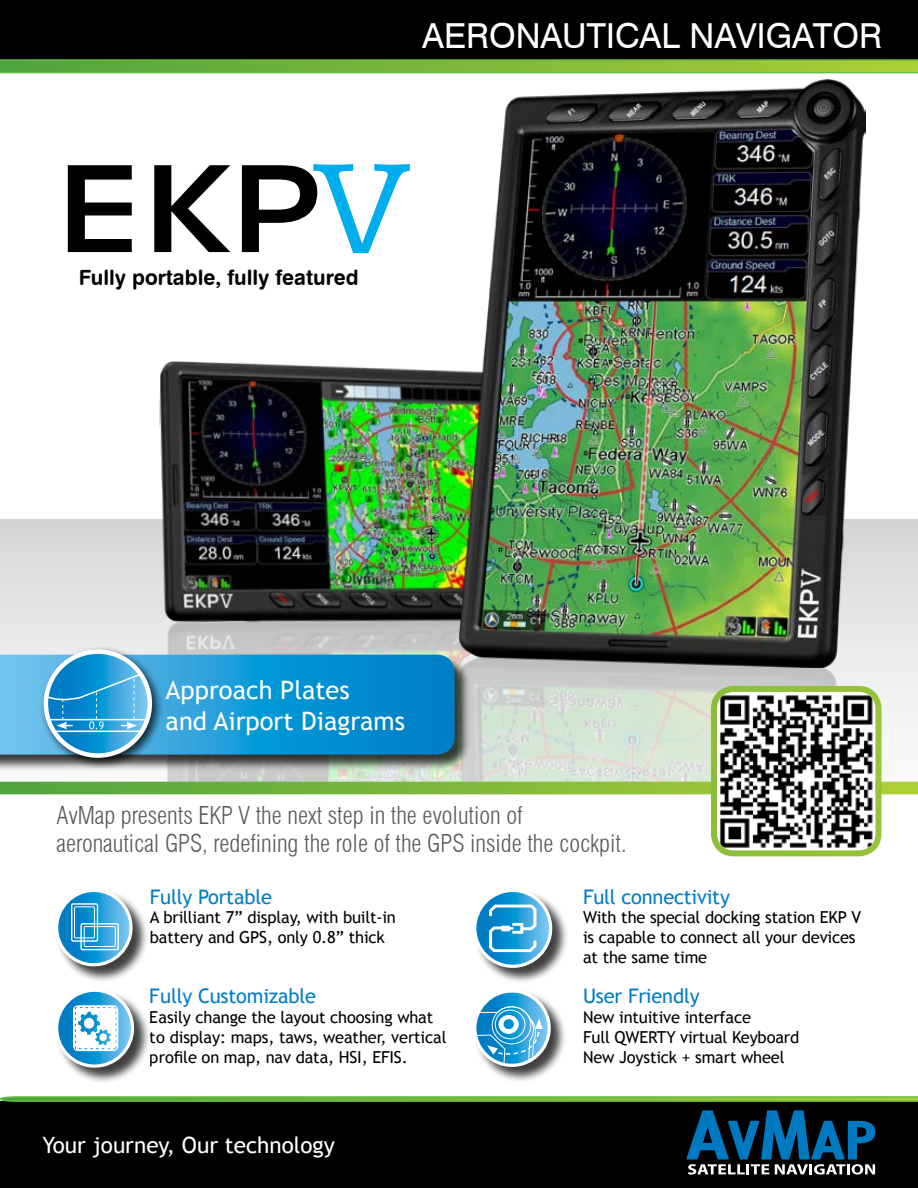
<style>
.page{position:relative;width:918px;height:1188px;background:#fff}
.page>*{position:absolute;margin:0;border:0;box-sizing:border-box;transform-origin:0 0}
.t1{font:34.5px "Swiss 721 BT";color:#fff}
.t2{font:25.5px/31.5px "Trebuchet MS";color:#fff}
.t3{font:300 condensed 24px/28.8px "Swiss 721 BT";color:#58595b}
.t4{font:22.5px "Trebuchet MS";color:#fff}
.t5{font:21px "Swiss 721 BT Bold Rounded";color:#000}
.t6{font:20.1px "Trebuchet MS";letter-spacing:-.01em;color:#007dc5}
.t7{font:16.5px/19.8px "Trebuchet MS";letter-spacing:-.01em;color:#000}
</style>
<div class="page">
<svg style="left:0;top:520px;width:918px;height:262px;background:#e2e3e4"></svg>
<img style="left:159px;top:628px;width:300px;height:154px">
<img style="left:428px;top:644px;width:439px;height:138px">
<div style="left:0;top:0;width:918px;height:66px;background:#000"></div>
<img style="left:156px;top:361px;width:303px;height:267px">
<img style="left:459px;top:79px;width:407px;height:589px">
<svg style="left:0;top:59px;width:918px;height:15px;background:#7cb843"></svg>
<svg style="left:0;top:782px;width:918px;height:12px;background:#77b53b"></svg>
<div style="left:0;top:1102px;width:918px;height:86px;background:#000"></div>
<svg style="left:0;top:1096px;width:918px;height:6px;background:#74b844"></svg>
<div style="left:473px;top:990px;width:100px;height:100px;background:#000;opacity:.75"></div>
<svg style="left:475px;top:991px;width:74px;height:74px"></svg>
<svg style="left:475px;top:1006px;width:68px;height:59px"></svg>
<div style="left:473px;top:989px;width:78px;height:78px;border:3px solid #fff;border-radius:50%"></div>
<div style="left:473px;top:889px;width:102px;height:102px;background:#000;opacity:.75"></div>
<svg style="left:475px;top:890px;width:76px;height:76px;background:#41a6db"></svg>
<svg style="left:489px;top:905px;width:47px;height:47px"></svg>
<div style="left:473px;top:889px;width:79px;height:79px;border:3px solid #fff;border-radius:50%"></div>
<div style="left:55px;top:889px;width:100px;height:100px;background:#000;opacity:.75"></div>
<svg style="left:57px;top:890px;width:74px;height:75px;background:#33a1d8"></svg>
<div style="left:55px;top:889px;width:78px;height:77px;border:3px solid #fff;border-radius:50%"></div>
<div style="left:74px;top:906px;width:21px;height:32px;border:1px solid #fff"></div>
<div style="left:71px;top:903px;width:27px;height:39px;border:1px solid #fff;border-radius:2px"></div>
<div style="left:84px;top:926px;width:32px;height:21px;border:1px solid #fff"></div>
<div style="left:80px;top:923px;width:39px;height:27px;border:1px solid #fff;border-radius:2px"></div>
<div style="left:55px;top:989px;width:99px;height:98px;background:#000;opacity:.75"></div>
<svg style="left:57px;top:990px;width:76px;height:76px;background:#3ca4d9"></svg>
<div style="left:55px;top:989px;width:79px;height:79px;border:3px solid #fff;border-radius:50%"></div>
<svg style="left:73px;top:1005px;width:45px;height:46px"></svg>
<svg style="left:68px;top:164px;width:342px;height:89px"></svg>
<div style="left:0;top:655px;width:478px;height:123px;background:#000;opacity:.75"></div>
<svg style="left:0;top:655px;width:455px;height:100px;background:#1896d3"></svg>
<div style="left:39px;top:645px;width:132px;height:132px;background:#000;opacity:.75"></div>
<svg style="left:46px;top:652px;width:104px;height:104px;background:#3ba6da"></svg>
<hr style="left:54px;top:731px;width:89px;height:1px;background:#fff">
<div style="left:44px;top:649px;width:108px;height:109px;border:4px solid #fff;border-radius:50%"></div>
<svg style="left:46px;top:652px;width:104px;height:77px;background:#4babdb"></svg>
<img style="left:718px;top:693px;width:156px;height:156px">
<div style="left:711px;top:686px;width:170px;height:170px;border:6px solid #fff;border-radius:20px"></div>
<svg style="left:686px;top:1110px;width:189px;height:65px"></svg>
<h1 class="t1" style="left:422px;top:15px;width:461px">AERONAUTICAL NAVIGATOR</h1>
<p class="t5" style="left:79px;top:264px;width:281px">Fully portable, fully featured</p>
<h2 class="t2" style="left:166px;top:674px;width:241px">Approach Plates<br>and Airport Diagrams</h2>
<h3 class="t3" style="left:57px;top:801px;width:572px">AvMap presents EKP V the next step in the evolution of aeronautical GPS, redefining the role of the GPS inside the cockpit.</h3>
<p class="t6" style="left:150px;top:885px;width:124px">Fully Portable</p>
<p class="t7" style="left:150px;top:908px;width:248px">A brilliant 7” display, with built-in battery and GPS, only 0.8” thick</p>
<p class="t6" style="left:150px;top:984px;width:168px">Fully Customizable</p>
<p class="t7" style="left:150px;top:1008px;width:298px">Easily change the layout choosing what to display: maps, taws, weather, vertical profile on map, nav data, HSI, EFIS.</p>
<h3 class="t4" style="left:43px;top:1132px;width:294px">Your journey, Our technology</h3>
<p class="t6" style="left:583px;top:885px;width:148px">Full connectivity</p>
<p class="t7" style="left:583px;top:908px;width:280px">With the special docking station EKP V is capable to connect all your devices at the same time</p>
<p class="t6" style="left:583px;top:984px;width:118px">User Friendly</p>
<p class="t7" style="left:583px;top:1008px;width:218px">New intuitive interface<br>Full QWERTY virtual Keyboard<br>New Joystick + smart wheel</p>
</div>
